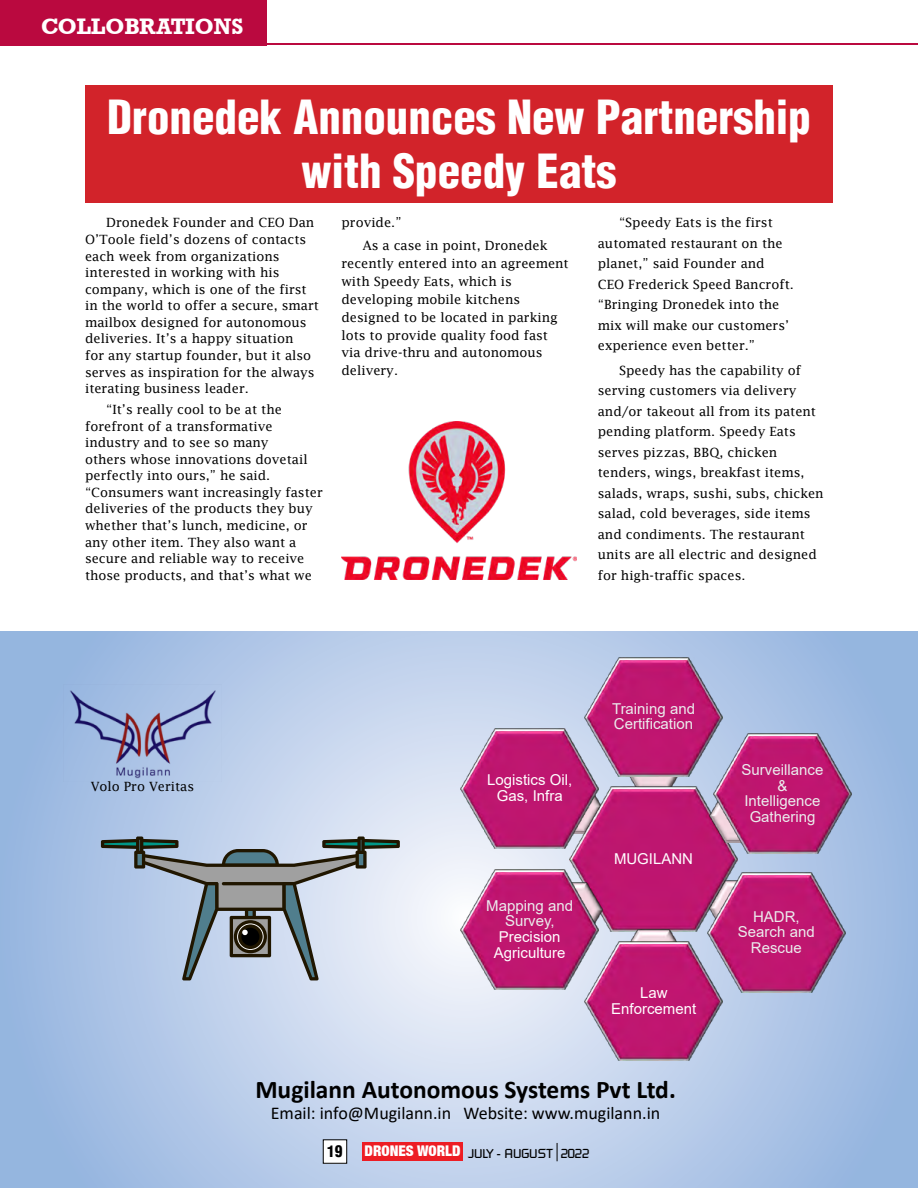
<style>
.page{position:relative;width:918px;height:1188px;background:#fff}
.page>*{position:absolute;margin:0;border:0;box-sizing:border-box;transform-origin:0 0}
.t1{font:900 condensed 45px/54px "Context Black Condensed S Si";color:#fff;text-align:center}
.t2{font:700 25.5px "Calibri";color:#000}
.t3{font:700 22.5px "Astute S Si";color:#fff}
.t4{font:18px "Calibri";color:#000}
.t5{font:900 condensed 15.45px "Context Black Condensed S Si";color:#000}
.t6{font:15px/15.6px "Arial";color:#ebeced;text-align:center}
.t7{font:15px/15.6px "Arial";color:#fff;text-align:center}
.t8{font:12.75px/16.5px "Lucida Fax";color:#000}
.t9{font:12.75px "Shoestring S Si";color:#000}
.s1{font-family:"Context Reprise Black Cond S Si";font-weight:700;font-size:14.7px;color:#fff}
</style>
<div class="page">
<div style="left:0;top:0;width:266px;height:45px;background:#ba093f"></div>
<hr style="left:28px;top:44px;width:890px;height:1px;background:#ba093f">
<div style="left:85px;top:85px;width:748px;height:118px;background:#d2232a"></div>
<svg style="left:0;top:631px;width:918px;height:557px;background:#b6cae8"></svg>
<img style="left:622px;top:777px;width:63px;height:9px">
<img style="left:570px;top:786px;width:167px;height:146px">
<img style="left:584px;top:657px;width:139px;height:120px">
<img style="left:709px;top:788px;width:4px;height:55px">
<img style="left:713px;top:734px;width:138px;height:120px">
<img style="left:707px;top:873px;width:138px;height:119px">
<img style="left:622px;top:929px;width:63px;height:12px">
<img style="left:585px;top:941px;width:138px;height:120px">
<img style="left:599px;top:882px;width:3px;height:55px">
<img style="left:461px;top:870px;width:138px;height:119px">
<img style="left:461px;top:729px;width:138px;height:119px">
<svg style="left:101px;top:837px;width:299px;height:143px;background:#a6b2c0"></svg>
<img style="left:64px;top:685px;width:157px;height:96px">
<img style="left:341px;top:422px;width:236px;height:158px">
<div style="left:363px;top:1143px;width:100px;height:18px;background:#ed1d24"></div>
<div style="left:323px;top:1140px;width:24px;height:23px;background:#fff"></div>
<div style="left:323px;top:1139px;width:24px;height:25px;border:1px solid #000"></div>
<svg style="left:557px;top:1143px;width:1px;height:18px"></svg>
<h3 class="t3" style="left:42px;top:13px;width:203px">COLLOBRATIONS</h3>
<h1 class="t1" style="left:107px;top:90px;width:705px">Dronedek Announces New Partnership with Speedy Eats</h1>
<p class="t8" style="left:85px;top:215px;width:235px;text-indent:21px">Dronedek Founder and CEO Dan<br>O’Toole field’s dozens of contacts each week from organizations interested in working with his company, which is one of the first in the world to offer a secure, smart mailbox designed for autonomous deliveries. It’s a happy situation<br>for any startup founder, but it also serves as inspiration for the always iterating business leader.</p>
<p class="t8" style="left:85px;top:401px;width:239px;text-indent:21px">“It’s really cool to be at the forefront of a transformative industry and to see so many<br>others whose innovations dovetail perfectly into ours,” he said. “Consumers want increasingly faster deliveries of the products they buy whether that’s lunch, medicine, or any other item. They also want a secure and reliable way to receive those products, and that’s what we</p>
<p class="t8" style="left:598px;top:213px;width:198px;line-height:20.4px;text-indent:21px">“Speedy Eats is the first automated restaurant on the planet,” said Founder and<br>CEO Frederick Speed Bancroft. “Bringing Dronedek into the mix will make our customers’ experience even better.”</p>
<p class="t8" style="left:598px;top:360px;width:227px;line-height:20.4px;text-indent:21px">Speedy has the capability of serving customers via delivery and/or takeout all from its patent pending platform. Speedy Eats serves pizzas, BBQ, chicken tenders, wings, breakfast items, salads, wraps, sushi, subs, chicken salad, cold beverages, side items and condiments. The restaurant units are all electric and designed for high-traffic spaces.</p>
<p class="t8" style="left:363px;top:212px;width:186px;line-height:22.2px;text-indent:-21px">provide.”<br>As a case in point, Dronedek</p>
<p class="t8" style="left:341px;top:254px;width:229px;line-height:18px">recently entered into an agreement with Speedy Eats, which is developing mobile kitchens designed to be located in parking lots to provide quality food fast via drive-thru and autonomous delivery.</p>
<p class="t8" style="left:91px;top:778px;width:105px">Volo Pro Veritas</p>
<p class="t7" style="left:487px;top:772px;width:87px">Logistics Oil,<br>Gas, Infra</p>
<p class="t6" style="left:486px;top:898px;width:88px">Mapping and<br>Survey,</p>
<p class="t7" style="left:494px;top:929px;width:73px">Precision<br>Agriculture</p>
<p class="t6" style="left:612px;top:701px;width:84px;text-align:left">Training and<br>Certification</p>
<p class="t7" style="left:614px;top:851px;width:81px">MUGILANN</p>
<p class="t7" style="left:611px;top:985px;width:87px">Law<br>Enforcement</p>
<h2 class="t2" style="left:255px;top:1071px;width:422px">Mugilann Autonomous Systems Pvt Ltd.</h2>
<h3 class="t4" style="left:271px;top:1101px;width:391px">Email: info@Mugilann.in Website: www.mugilann.in</h3>
<p class="t5" style="left:327px;top:1142px;width:17px">19</p>
<p class="t9" style="left:365px;top:1146px;width:226px"><span class="s1">DRONES WORLD</span> JULY - AUGUST 2022</p>
<p class="t6" style="left:742px;top:762px;width:83px">Surveillance &amp;<br>Intelligence<br>Gathering</p>
<p class="t6" style="left:738px;top:909px;width:78px">HADR,<br>Search and<br>Rescue</p>
</div>
